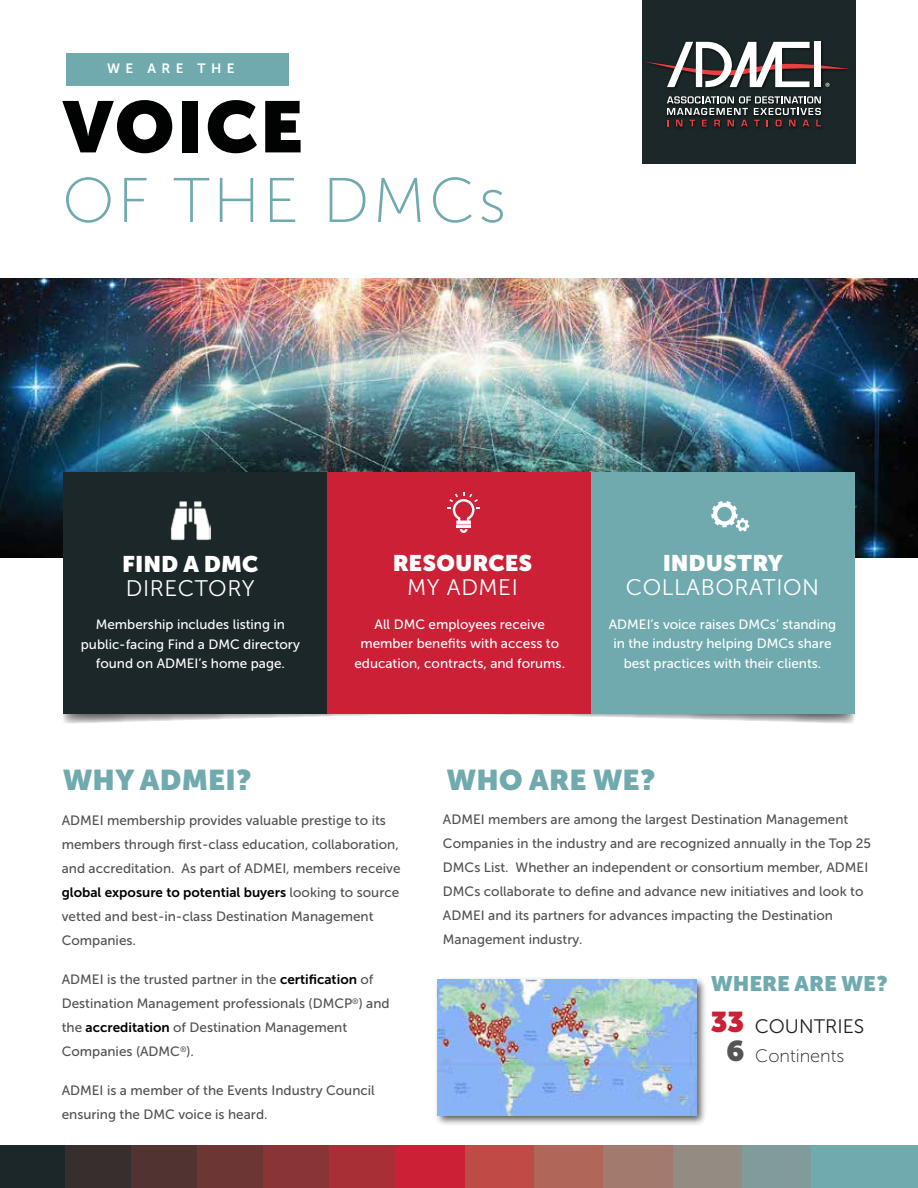
<style>
.page{position:relative;width:918px;height:1188px;background:#fff}
.page>*{position:absolute;margin:0;border:0;box-sizing:border-box;transform-origin:0 0}
.t1{font:900 72px "Museo Sans Display";letter-spacing:.05em;color:#010202}
.t2{font:63px "Museo Sans 100";letter-spacing:.05em;color:#70aaaf}
.t3{font:900 28.5px "Museo Sans Display";letter-spacing:.025em;color:#70aaaf}
.t4{font:22.5px "Museo Sans 300";letter-spacing:.025em;color:#fff}
.t5{font:900 22.5px "Museo Sans Display";letter-spacing:.025em;color:#fff}
.t6{font:900 21px "Museo Sans Display";letter-spacing:.025em;color:#70aaaf}
.t7{font:19.5px "Museo Sans 300";color:#231f20}
.t8{font:18px "Museo Sans 100";color:#231f20}
.t9{font:13.5px/24px "Museo Sans 500";color:#525151}
.t10{font:13.5px/19.5px "Museo Sans 500";color:#fff;text-align:center}
.t11{font:13.5px "Museo Sans 700";color:#000}
.t12{font:13.5px "Museo Sans 700";letter-spacing:.4em;color:#fff}
.t13{font:12px "Myriad Pro";color:#fff}
.s1{font-family:"Museo Sans 500";color:#525151}
.s2{font-family:"Museo Sans 700";color:#000}
.s3{font-family:"Museo Sans Display";font-weight:900;font-size:28.5px;color:#cc2036}
.s4{font-family:"Museo Sans Display";font-weight:900;font-size:28.5px;color:#555}
</style>
<div class="page">
<img style="left:0;top:278px;width:918px;height:280px">
<svg style="left:63px;top:714px;width:792px;height:10px"></svg>
<div style="left:642px;top:0;width:213px;height:164px;background:#1b2728"></div>
<div style="left:63px;top:472px;width:264px;height:242px;background:#1b2728"></div>
<div style="left:327px;top:472px;width:264px;height:242px;background:#cc2036"></div>
<div style="left:591px;top:472px;width:264px;height:242px;background:#70aaaf"></div>
<div style="left:0;top:1146px;width:107px;height:42px;background:#1b2728"></div>
<div style="left:65px;top:1146px;width:108px;height:42px;background:#372e2e"></div>
<div style="left:131px;top:1146px;width:108px;height:42px;background:#513332"></div>
<div style="left:197px;top:1146px;width:108px;height:42px;background:#6c3635"></div>
<div style="left:263px;top:1146px;width:109px;height:42px;background:#893536"></div>
<div style="left:330px;top:1146px;width:108px;height:42px;background:#a92f36"></div>
<div style="left:396px;top:1146px;width:108px;height:42px;background:#cc2036"></div>
<div style="left:465px;top:1146px;width:108px;height:42px;background:#bf4b47"></div>
<div style="left:534px;top:1146px;width:108px;height:42px;background:#b1665a"></div>
<div style="left:604px;top:1146px;width:108px;height:42px;background:#a27a6e"></div>
<div style="left:673px;top:1146px;width:108px;height:42px;background:#928c82"></div>
<div style="left:742px;top:1146px;width:108px;height:42px;background:#7f9c9a"></div>
<div style="left:812px;top:1146px;width:106px;height:42px;background:#70aaaf"></div>
<svg style="left:711px;top:501px;width:38px;height:31px"></svg>
<svg style="left:448px;top:492px;width:32px;height:41px"></svg>
<div style="left:67px;top:53px;width:222px;height:33px;background:#70aaaf"></div>
<img style="left:667px;top:41px;width:155px;height:87px">
<svg style="left:667px;top:96px;width:154px;height:30px"></svg>
<svg style="left:645px;top:42px;width:204px;height:45px"></svg>
<img style="left:170px;top:501px;width:41px;height:40px">
<img style="left:436px;top:978px;width:269px;height:147px">
<img style="left:438px;top:980px;width:258px;height:136px">
<p class="t12" style="left:107px;top:61px;width:129px">WE ARE THE</p>
<h1 class="t1" style="left:63px;top:85px;width:241px">VOICE</h1>
<h2 class="t2" style="left:62px;top:167px;width:445px">OF THE DMCs</h2>
<p class="t13" style="left:825px;top:80px;width:7px">®</p>
<h3 class="t5" style="left:123px;top:551px;width:137px">FIND A DMC</h3>
<h3 class="t4" style="left:126px;top:576px;width:130px">DIRECTORY</h3>
<h3 class="t5" style="left:393px;top:551px;width:140px">RESOURCES</h3>
<h3 class="t4" style="left:407px;top:576px;width:112px">MY ADMEI</h3>
<h3 class="t5" style="left:663px;top:551px;width:121px">INDUSTRY</h3>
<h3 class="t4" style="left:626px;top:576px;width:195px">COLLABORATION</h3>
<p class="t10" style="left:81px;top:615px;width:221px">Membership includes listing in public-facing Find a DMC directory found on ADMEI’s home page.</p>
<p class="t10" style="left:354px;top:614px;width:212px">All DMC employees receive member benefits with access to education, contracts, and forums.</p>
<p class="t10" style="left:609px;top:614px;width:229px">ADMEI’s voice raises DMCs’ standing in the industry helping DMCs share best practices with their clients.</p>
<h3 class="t3" style="left:63px;top:764px;width:190px">WHY ADMEI?</h3>
<p class="t9" style="left:62px;top:809px;width:340px">ADMEI membership provides valuable prestige to its members through first-class education, collaboration, and accreditation. As part of ADMEI, members receive</p>
<p class="t11" style="left:62px;top:885px;width:339px">global exposure to potential buyers <span class="s1">looking to source</span></p>
<p class="t9" style="left:62px;top:905px;width:313px">vetted and best-in-class Destination Management<br>Companies.</p>
<p class="t9" style="left:62px;top:968px;width:329px">ADMEI is the trusted partner in the <span class="s2">certification</span> of Destination Management professionals (DMCP<sup>®</sup>) and the <span class="s2">accreditation</span> of Destination Management Companies (ADMC<sup>®</sup>).</p>
<p class="t9" style="left:62px;top:1079px;width:315px">ADMEI is a member of the Events Industry Council ensuring the DMC voice is heard.</p>
<h3 class="t3" style="left:447px;top:763px;width:210px">WHO ARE WE?</h3>
<p class="t9" style="left:443px;top:807px;width:430px">ADMEI members are among the largest Destination Management Companies in the industry and are recognized annually in the Top 25<br>DMCs List. Whether an independent or consortium member, ADMEI DMCs collaborate to define and advance new initiatives and look to ADMEI and its partners for advances impacting the Destination Management industry.</p>
<h3 class="t6" style="left:711px;top:972px;width:178px">WHERE ARE WE?</h3>
<h3 class="t7" style="left:711px;top:1016px;width:155px"><span class="s3">33</span> COUNTRIES</h3>
<h3 class="t8" style="left:726px;top:1046px;width:119px"><span class="s4">6</span> Continents</h3>
</div>
